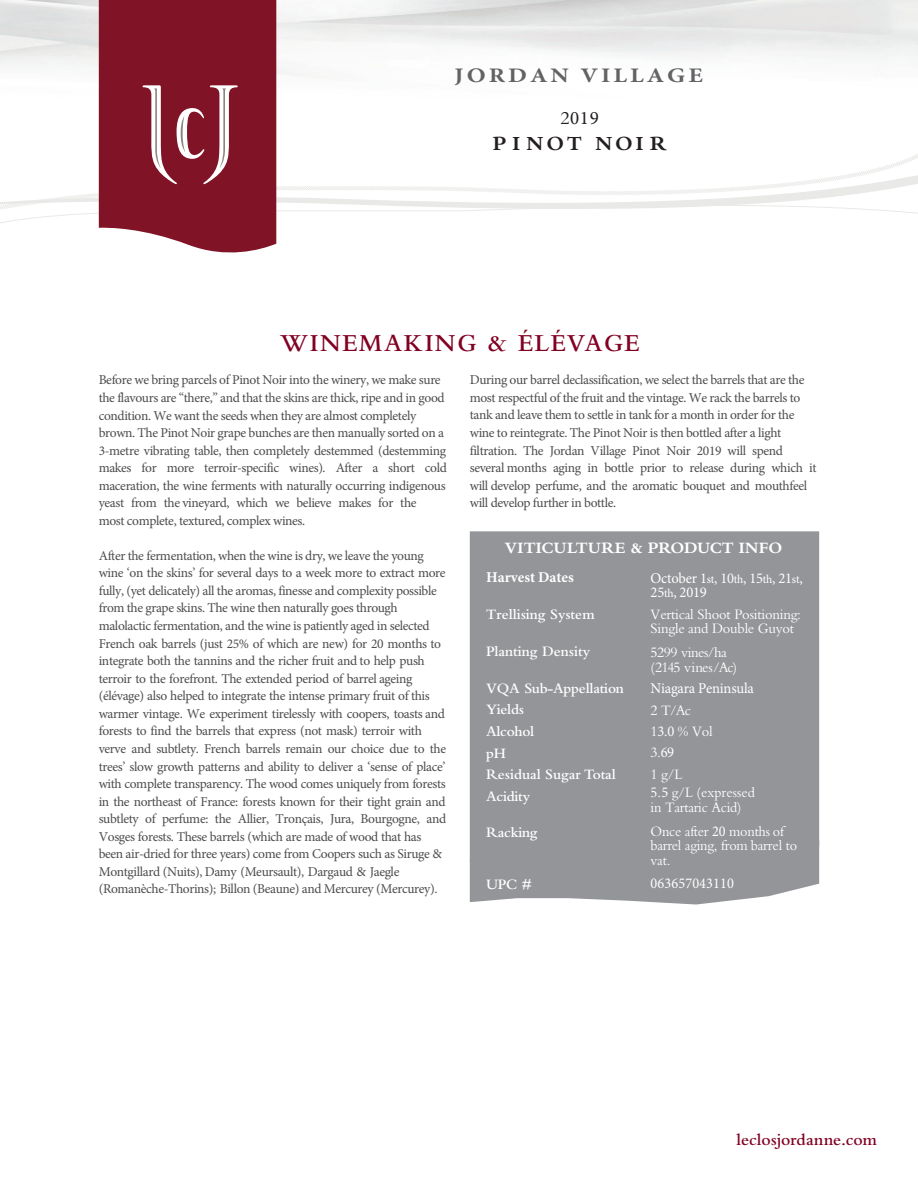
<style>
.page{position:relative;width:918px;height:1188px;background:#fff}
.page>*{position:absolute;margin:0;border:0;box-sizing:border-box;transform-origin:0 0}
.t1{font:600 25.5px "Bembo";letter-spacing:.06em;color:#820123}
.t2{font:700 21px "Bembo";letter-spacing:.135em;color:#231f20}
.t3{font:700 20.7px "Minion Pro";letter-spacing:.12em;color:#636366;scale:1.2 1}
.t4{font:18.9px "Minion Pro";color:#231f20}
.t5{font:600 17.25px "Bembo";color:#820123}
.t6{font:700 16.5px "Bembo";letter-spacing:.005em;color:#fff}
.t7{font:600 15px/21.8px "Bembo";letter-spacing:-.015em;color:#fff}
.t8{font:15px/14.7px "Bembo";letter-spacing:-.015em;color:#fff;scale:.95 1}
.t9{font:15px/21.3px "Bembo";letter-spacing:-.015em;color:#fff}
.t10{font:15px/14px "Minion Pro";letter-spacing:-.015em;color:#fff}
.t11{font:15px/15px "Bembo";letter-spacing:-.035em;color:#fff}
.t12{font:700 15px "Minion Pro";color:#fff}
.t13{font:15px "Minion Pro";letter-spacing:.01em;color:#fff;scale:.95 1}
.t14{font:13.5px/17.5px "Minion Pro";letter-spacing:-.03em;color:#4b4c4d}
.s1{font-family:"Bembo"}
.s2{font-size:12px}
.s3{font-family:"Minion Pro"}
</style>
<div class="page">
<svg style="left:99px;top:0;width:177px;height:252px;background:#8d293a"></svg>
<svg style="left:0;top:85px;width:918px;height:142px"></svg>
<div style="left:470px;top:531px;width:349px;height:374px;background:#939598"></div>
<div style="left:470px;top:841px;width:349px;height:25px;background:#939598"></div>
<h3 class="t3" style="left:455px;top:61px;width:208px">JORDAN VILLAGE</h3>
<h3 class="t4" style="left:560px;top:106px;width:40px"><span class="s1">2</span>019</h3>
<h2 class="t2" style="left:493px;top:132px;width:175px">P I NOT NOI R</h2>
<h1 class="t1" style="left:280px;top:329px;width:361px">WINEMAKING &amp; ÉLÉVAGE</h1>
<p class="t14" style="left:99px;top:371px;width:350px">Before we bring parcels of Pinot Noir into the winery, we make sure the flavours are “there,” and that the skins are thick, ripe and in good condition. We want the seeds when they are almost completely brown. The Pinot Noir grape bunches are then manually sorted on a 3-metre vibrating table, then completely destemmed (destemming makes for more terroir-specific wines). After a short cold maceration, the wine ferments with naturally occurring indigenous yeast from the vineyard, which we believe makes for the<br>most complete, textured, complex wines.</p>
<p class="t14" style="left:99px;top:547px;width:349px">After the fermentation, when the wine is dry, we leave the young wine ‘on the skins’ for several days to a week more to extract more fully, (yet delicately) all the aromas, finesse and complexity possible from the grape skins. The wine then naturally goes through malolactic fermentation, and the wine is patiently aged in selected French oak barrels (just 25% of which are new) for 20 months to integrate both the tannins and the richer fruit and to help push terroir to the forefront. The extended period of barrel ageing (élévage) also helped to integrate the intense primary fruit of this warmer vintage. We experiment tirelessly with coopers, toasts and forests to find the barrels that express (not mask) terroir with verve and subtlety. French barrels remain our choice due to the trees’ slow growth patterns and ability to deliver a ‘sense of place’ with complete transparency. The wood comes uniquely from forests in the northeast of France: forests known for their tight grain and subtlety of perfume: the Allier, Tronçais, Jura, Bourgogne, and Vosges forests. These barrels (which are made of wood that has been air-dried for three years) come from Coopers such as Siruge &amp; Montgillard (Nuits), Damy (Meursault), Dargaud &amp; Jaegle (Romanèche-Thorins); Billon (Beaune) and Mercurey (Mercurey).</p>
<p class="t14" style="left:470px;top:371px;width:348px">During our barrel declassification, we select the barrels that are the most respectful of the fruit and the vintage. We rack the barrels to tank and leave them to settle in tank for a month in order for the wine to reintegrate. The Pinot Noir is then bottled after a light filtration. The Jordan Village Pinot Noir 2019 will spend several months aging in bottle prior to release during which it will develop perfume, and the aromatic bouquet and mouthfeel will develop further in bottle.</p>
<p class="t6" style="left:505px;top:538px;width:279px">VITICULTURE &amp; PRODUCT INFO</p>
<p class="t12" style="left:486px;top:567px;width:89px">Harvest Dates</p>
<p class="t7" style="left:486px;top:604px;width:110px">Trellising System</p>
<p class="t7" style="left:486px;top:640px;width:105px">Planting Density</p>
<p class="t7" style="left:486px;top:677px;width:139px">VQA Sub-Appellation<br>Yields<br>Alcohol<br>pH<br>Residual Sugar Total<br>Acidity</p>
<p class="t7" style="left:486px;top:822px;width:53px">Racking</p>
<p class="t7" style="left:486px;top:874px;width:47px">UPC #</p>
<p class="t10" style="left:651px;top:571px;width:154px">October 1<span class="s2">st</span>, 10<span class="s2">th</span>, 15<span class="s2">th</span>, 21<span class="s2">st</span>,<br>25<span class="s2">th</span>, 2019</p>
<p class="t9" style="left:651px;top:607px;width:152px;line-height:14px">Vertical Shoot Positioning:<br>Single and Double Guyot</p>
<p class="t11" style="left:651px;top:645px;width:88px">5299 vines/ha (2145 vines/Ac)</p>
<p class="t10" style="left:651px;top:681px;width:105px">Niagara Peninsula</p>
<p class="t9" style="left:651px;top:699px;width:64px">2 T/Ac<br>1<span class="s3">3.0</span> % Vol<br>3.<span class="s3">69<br></span>1 g/L</p>
<p class="t8" style="left:651px;top:784px;width:112px">5.<span class="s3">5</span> g/L (expressed in Tartaric Acid)</p>
<p class="t8" style="left:651px;top:823px;width:156px">Once after <span class="s3">20</span> months of barrel aging, from barrel to vat.</p>
<p class="t13" style="left:651px;top:874px;width:89px">063657043110</p>
<p class="t5" style="left:737px;top:1130px;width:142px">leclosjordanne.com</p>
</div>
